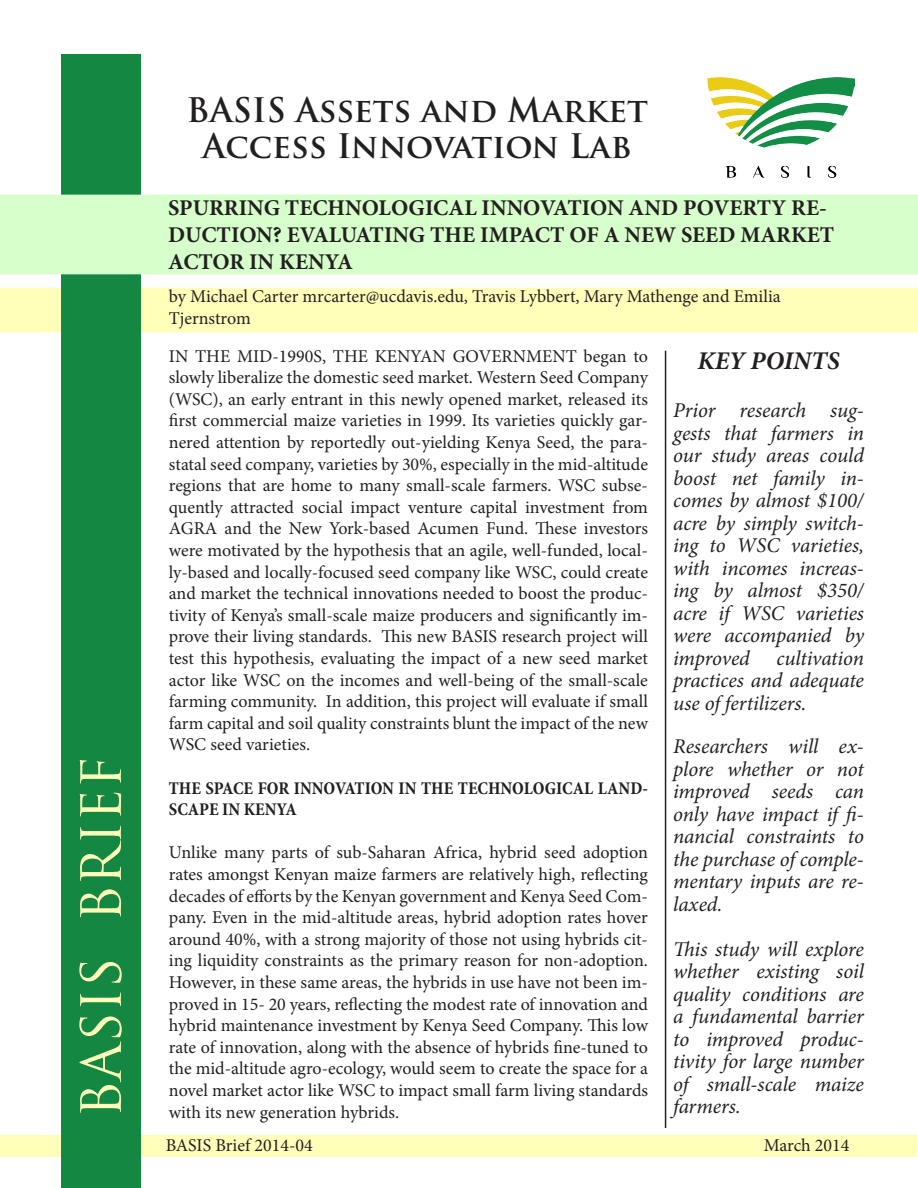
<style>
.page{position:relative;width:918px;height:1188px;background:#fff}
.page>*{position:absolute;margin:0;border:0;box-sizing:border-box;transform-origin:0 0}
.t1{font:54px "Trajan Pro";color:#ffffba}
.t2{font:700 33px/36px "Trajan Pro";color:#231f20;text-align:center}
.t3{font:italic 700 25.5px "Minion Pro";color:#231f20}
.t4{font:700 22.5px/27px "Minion Pro";color:#231f20}
.t5{font:italic 21px/22.5px "Minion Pro";letter-spacing:-.005em;color:#231f20;text-align:justify}
.t6{font:18px/21.6px "Minion Pro";color:#231f20;text-align:justify}
.t7{font:700 condensed 18px/21.6px "Minion Pro";color:#231f20}
</style>
<div class="page">
<div style="left:1px;top:1135px;width:916px;height:22px;background:#ffffba"></div>
<div style="left:1px;top:288px;width:916px;height:44px;background:#ffffba"></div>
<div style="left:61px;top:54px;width:79px;height:1134px;background:#148742"></div>
<div style="left:1px;top:195px;width:916px;height:79px;background:#d7ffcb"></div>
<hr style="left:665px;top:351px;width:1px;height:777px;background:#231f20">
<img style="left:707px;top:77px;width:148px;height:100px">
<p class="t1" style="left:67px;top:1118px;width:363px;rotate:-90deg">BASIS BRIEF</p>
<p class="t2" style="left:186px;top:92px;width:463px">BASIS Assets and Market<br>Access Innovation Lab</p>
<p class="t4" style="left:168px;top:194px;width:668px">SPURRING TECHNOLOGICAL INNOVATION AND POVERTY RE-<br>DUCTION? EVALUATING THE IMPACT OF A NEW SEED MARKET<br>ACTOR IN KENYA</p>
<p class="t6" style="left:169px;top:286px;width:613px">by Michael Carter mrcarter@ucdavis.edu, Travis Lybbert, Mary Mathenge and Emilia<br>Tjernstrom</p>
<p class="t6" style="left:169px;top:345px;width:481px">IN THE MID-1990S, THE KENYAN GOVERNMENT began to slowly liberalize the domestic seed market. Western Seed Company (WSC), an early entrant in this newly opened market, released its first commercial maize varieties in 1999. Its varieties quickly gar&shy;nered attention by reportedly out-yielding Kenya Seed, the para&shy;statal seed company, varieties by 30%, especially in the mid-altitude regions that are home to many small-scale farmers. WSC subse&shy;quently attracted social impact venture capital investment from AGRA and the New York-based Acumen Fund. These investors were motivated by the hypothesis that an agile, well-funded, local&shy;ly-based and locally-focused seed company like WSC, could create and market the technical innovations needed to boost the produc&shy;tivity of Kenya’s small-scale maize producers and significantly im&shy;prove their living standards. This new BASIS research project will test this hypothesis, evaluating the impact of a new seed market actor like WSC on the incomes and well-being of the small-scale farming community. In addition, this project will evaluate if small farm capital and soil quality constraints blunt the impact of the new WSC seed varieties.</p>
<p class="t7" style="left:169px;top:777px;width:481px">THE SPACE FOR INNOVATION IN THE TECHNOLOGICAL LAND-<br>SCAPE IN KENYA</p>
<p class="t6" style="left:169px;top:842px;width:481px">Unlike many parts of sub-Saharan Africa, hybrid seed adoption rates amongst Kenyan maize farmers are relatively high, reflecting decades of efforts by the Kenyan government and Kenya Seed Com&shy;pany. Even in the mid-altitude areas, hybrid adoption rates hover around 40%, with a strong majority of those not using hybrids cit&shy;ing liquidity constraints as the primary reason for non-adoption.<br>However, in these same areas, the hybrids in use have not been im&shy;proved in 15- 20 years, reflecting the modest rate of innovation and hybrid maintenance investment by Kenya Seed Company. This low rate of innovation, along with the absence of hybrids fine-tuned to the mid-altitude agro-ecology, would seem to create the space for a novel market actor like WSC to impact small farm living standards with its new generation hybrids.</p>
<p class="t3" style="left:698px;top:343px;width:144px">KEY POINTS</p>
<p class="t5" style="left:673px;top:399px;width:192px">Prior research sug&shy;gests that farmers in our study areas could boost net family in&shy;comes by almost $100/ acre by simply switch&shy;ing to WSC varieties, with incomes increas&shy;ing by almost $350/ acre if WSC varieties were accompanied by improved</p>
<p class="t5" style="left:673px;top:647px;width:192px;text-indent:103px">cultivation practices and adequate use of fertilizers.</p>
<p class="t5" style="left:673px;top:735px;width:192px">Researchers will ex&shy;plore whether or not improved seeds can only have impact if fi&shy;nancial constraints to the purchase of comple&shy;mentary inputs are re&shy;laxed.</p>
<p class="t5" style="left:673px;top:938px;width:192px">This study will explore whether existing soil quality conditions are a fundamental barrier to improved produc&shy;tivity for large number of small-scale maize farmers.</p>
<p class="t6" style="left:166px;top:1134px;width:148px">BASIS Brief 2014-04</p>
<p class="t6" style="left:764px;top:1134px;width:87px">March 2014</p>
</div>
